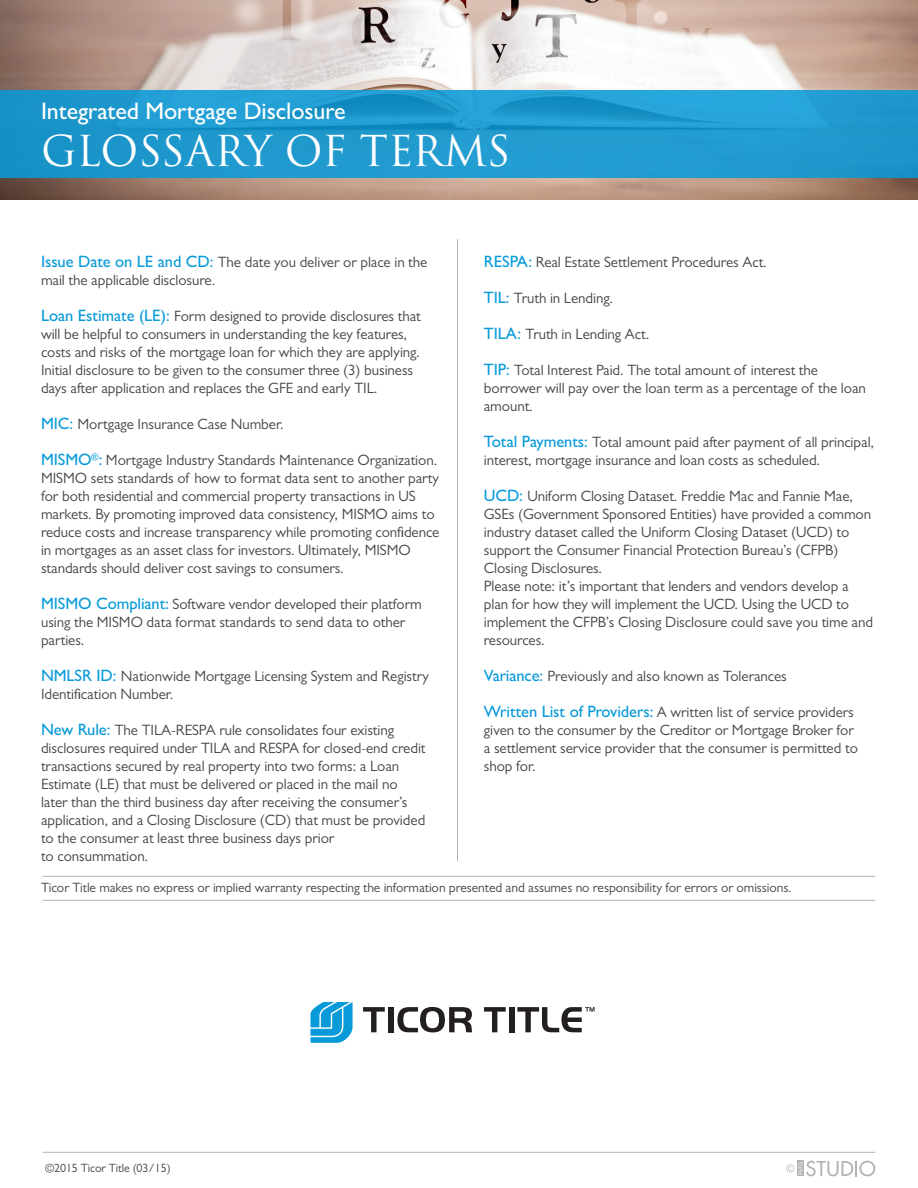
<style>
.page{position:relative;width:918px;height:1188px;background:#fff}
.page>*{position:absolute;margin:0;border:0;box-sizing:border-box;transform-origin:0 0}
.t1{font:41.55px "Trajan Pro 3";letter-spacing:-.005em;color:#fff}
.t2{font:500 24px "Gill Sans MT Pro";letter-spacing:-.005em;color:#fff}
.t3{font:15px/18px "Gill Sans MT Pro";letter-spacing:-.005em;color:#454647}
.t4{font:13.5px "Gill Sans MT Pro";letter-spacing:-.005em;color:#454647}
.t5{font:12px "Gill Sans MT Pro";letter-spacing:-.005em;color:#454647}
.s1{font-weight:500;font-size:16.5px;color:#089ad9}
</style>
<div class="page">
<hr style="left:43px;top:1152px;width:832px;height:1px;background:#b2b3b7">
<svg style="left:786px;top:1161px;width:89px;height:15px"></svg>
<img style="left:0;top:0;width:918px;height:200px">
<svg style="left:0;top:90px;width:918px;height:88px;background:#1e99ce"></svg>
<hr style="left:457px;top:239px;width:1px;height:622px;background:#b2b3b7">
<hr style="left:43px;top:876px;width:832px;height:1px;background:#b2b3b7">
<hr style="left:43px;top:900px;width:832px;height:1px;background:#b2b3b7">
<svg style="left:310px;top:1002px;width:43px;height:41px;background:#3dafe1"></svg>
<svg style="left:363px;top:1007px;width:22px;height:25px"></svg>
<div style="left:388px;top:1007px;width:5px;height:25px;background:#231f20"></div>
<svg style="left:397px;top:1007px;width:75px;height:25px"></svg>
<svg style="left:484px;top:1007px;width:22px;height:25px"></svg>
<div style="left:509px;top:1007px;width:5px;height:25px;background:#231f20"></div>
<svg style="left:517px;top:1007px;width:78px;height:25px"></svg>
<h2 class="t2" style="left:41px;top:97px;width:306px">Integrated Mortgage Disclosure</h2>
<h1 class="t1" style="left:41px;top:122px;width:471px">GLOSSARY OF TERMS</h1>
<p class="t3" style="left:41px;top:253px;width:388px"><span class="s1">Issue Date on LE and CD:</span> The date you deliver or place in the mail the applicable disclosure.</p>
<p class="t3" style="left:41px;top:307px;width:381px"><span class="s1">Loan Estimate (LE):</span> Form designed to provide disclosures that will be helpful to consumers in understanding the key features, costs and risks of the mortgage loan for which they are applying.<br>Initial disclosure to be given to the consumer three (3) business days after application and replaces the GFE and early TIL.</p>
<p class="t3" style="left:41px;top:415px;width:244px"><span class="s1">MIC:</span> Mortgage Insurance Case Number.</p>
<p class="t3" style="left:41px;top:451px;width:400px"><span class="s1">MISMO</span><sup>®</sup><span class="s1">:</span> Mortgage Industry Standards Maintenance Organization.<br>MISMO sets standards of how to format data sent to another party for both residential and commercial property transactions in US markets. By promoting improved data consistency, MISMO aims to reduce costs and increase transparency while promoting confidence in mortgages as an asset class for investors. Ultimately, MISMO standards should deliver cost savings to consumers.</p>
<p class="t3" style="left:41px;top:595px;width:382px"><span class="s1">MISMO Compliant:</span> Software vendor developed their platform using the MISMO data format standards to send data to other parties.</p>
<p class="t3" style="left:41px;top:667px;width:389px"><span class="s1">NMLSR ID:</span> Nationwide Mortgage Licensing System and Registry<br>Identification Number.</p>
<p class="t3" style="left:41px;top:721px;width:386px"><span class="s1">New Rule:</span> The TILA-RESPA rule consolidates four existing disclosures required under TILA and RESPA for closed-end credit transactions secured by real property into two forms: a Loan Estimate (LE) that must be delivered or placed in the mail no later than the third business day after receiving the consumer’s application, and a Closing Disclosure (CD) that must be provided to the consumer at least three business days prior<br>to consummation.</p>
<p class="t3" style="left:484px;top:253px;width:285px"><span class="s1">RESPA:</span> Real Estate Settlement Procedures Act.</p>
<p class="t3" style="left:484px;top:289px;width:131px"><span class="s1">TIL:</span> Truth in Lending.</p>
<p class="t3" style="left:484px;top:325px;width:167px"><span class="s1">TILA:</span> Truth in Lending Act.</p>
<p class="t3" style="left:484px;top:361px;width:384px"><span class="s1">TIP:</span> Total Interest Paid. The total amount of interest the borrower will pay over the loan term as a percentage of the loan amount.</p>
<p class="t3" style="left:484px;top:433px;width:392px"><span class="s1">Total Payments:</span> Total amount paid after payment of all principal, interest, mortgage insurance and loan costs as scheduled.</p>
<p class="t3" style="left:484px;top:487px;width:391px"><span class="s1">UCD:</span> Uniform Closing Dataset. Freddie Mac and Fannie Mae, GSEs (Government Sponsored Entities) have provided a common industry dataset called the Uniform Closing Dataset (UCD) to support the Consumer Financial Protection Bureau’s (CFPB)<br>Closing Disclosures.<br>Please note: it’s important that lenders and vendors develop a plan for how they will implement the UCD. Using the UCD to implement the CFPB’s Closing Disclosure could save you time and resources.</p>
<p class="t3" style="left:484px;top:667px;width:304px"><span class="s1">Variance:</span> Previously and also known as Tolerances</p>
<p class="t3" style="left:484px;top:703px;width:376px"><span class="s1">Written List of Providers:</span> A written list of service providers given to the consumer by the Creditor or Mortgage Broker for a settlement service provider that the consumer is permitted to shop for.</p>
<p class="t4" style="left:41px;top:879px;width:752px">Ticor Title makes no express or implied warranty respecting the information presented and assumes no responsibility for errors or omissions.</p>
<p class="t5" style="left:45px;top:1161px;width:127px">©2015 Ticor Title (03/15)</p>
</div>
